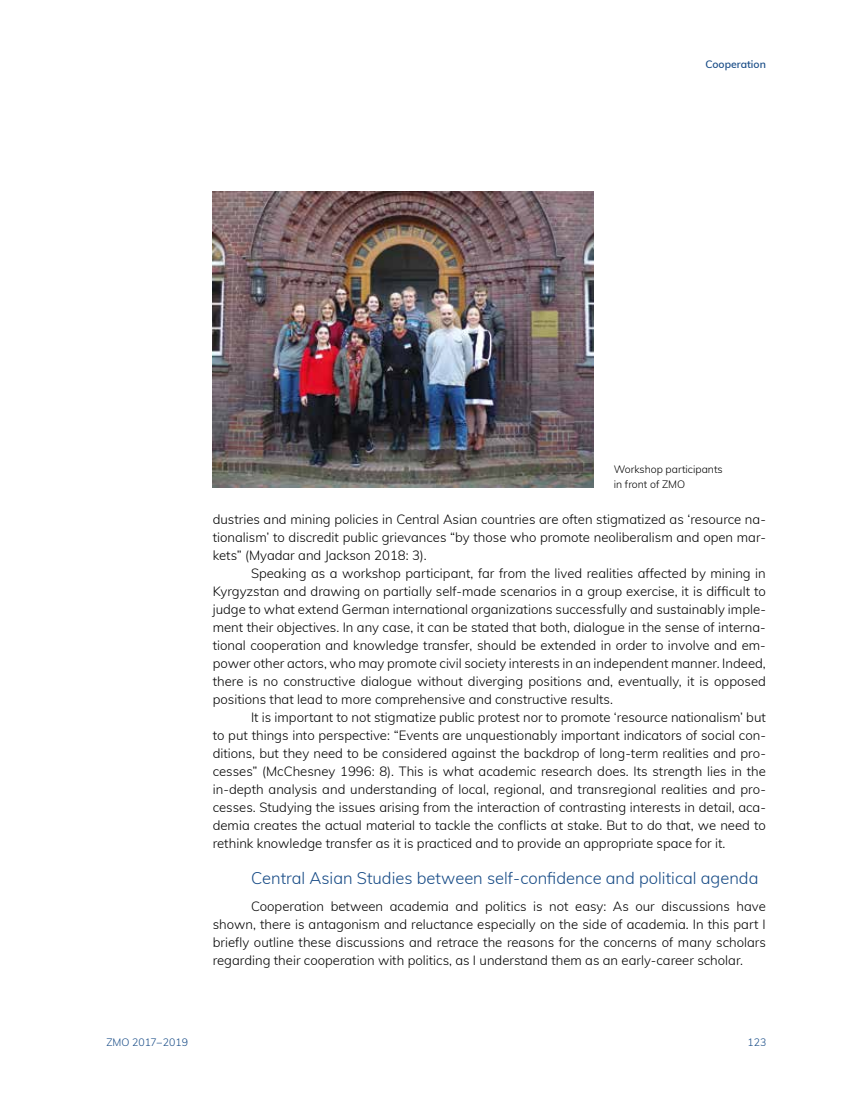
<style>
.page{position:relative;width:851px;height:1106px;background:#fff}
.page>*{position:absolute;margin:0;border:0;box-sizing:border-box;transform-origin:0 0}
.t1{font:300 16.5px "Muli";color:#174b86}
.t2{font:300 13.2px/18px "Muli";color:#000;text-align:justify}
.t3{font:300 10.5px/15px "Muli";color:#000}
.t4{font:300 10.5px "Muli";color:#174b86}
.t5{font:600 10.5px "Muli";color:#174b86}
</style>
<div class="page">
<img style="left:213px;top:191px;width:380px;height:296px">
<p class="t5" style="left:705px;top:57px;width:62px">Cooperation</p>
<p class="t3" style="left:613px;top:461px;width:110px">Workshop participants in front of ZMO</p>
<p class="t2" style="left:213px;top:509px;width:554px">dustries and mining policies in Central Asian countries are often stigmatized as ‘resource na&shy;tionalism’ to discredit public grievances “by those who promote neoliberalism and open mar&shy;kets” (Myadar and Jackson 2018: 3).</p>
<p class="t2" style="left:213px;top:563px;width:554px;text-indent:38px">Speaking as a workshop participant, far from the lived realities affected by mining in Kyrgyzstan and drawing on partially self-made scenarios in a group exercise, it is difficult to judge to what extend German international organizations successfully and sustainably imple&shy;ment their objectives. In any case, it can be stated that both, dialogue in the sense of interna&shy;tional cooperation and knowledge transfer, should be extended in order to involve and em&shy;power other actors, who may promote civil society interests in an independent manner. Indeed, there is no constructive dialogue without diverging positions and, eventually, it is opposed positions that lead to more comprehensive and constructive results.</p>
<p class="t2" style="left:213px;top:707px;width:554px;text-indent:38px">It is important to not stigmatize public protest nor to promote ‘resource nationalism’ but to put things into perspective: “Events are unquestionably important indicators of social con&shy;ditions, but they need to be considered against the backdrop of long-term realities and pro&shy;cesses” (McChesney 1996: 8). This is what academic research does. Its strength lies in the in-depth analysis and understanding of local, regional, and transregional realities and pro&shy;cesses. Studying the issues arising from the interaction of contrasting interests in detail, aca&shy;demia creates the actual material to tackle the conflicts at stake. But to do that, we need to rethink knowledge transfer as it is practiced and to provide an appropriate space for it.</p>
<p class="t1" style="left:251px;top:866px;width:509px">Central Asian Studies between self-confidence and political agenda</p>
<p class="t2" style="left:213px;top:896px;width:554px;text-indent:38px">Cooperation between academia and politics is not easy: As our discussions have shown, there is antagonism and reluctance especially on the side of academia. In this part I briefly outline these discussions and retrace the reasons for the concerns of many scholars regarding their cooperation with politics, as I understand them as an early-career scholar.</p>
<p class="t4" style="left:106px;top:1034px;width:83px">ZMO 2017–2019</p>
<p class="t4" style="left:747px;top:1034px;width:20px">123</p>
</div>
